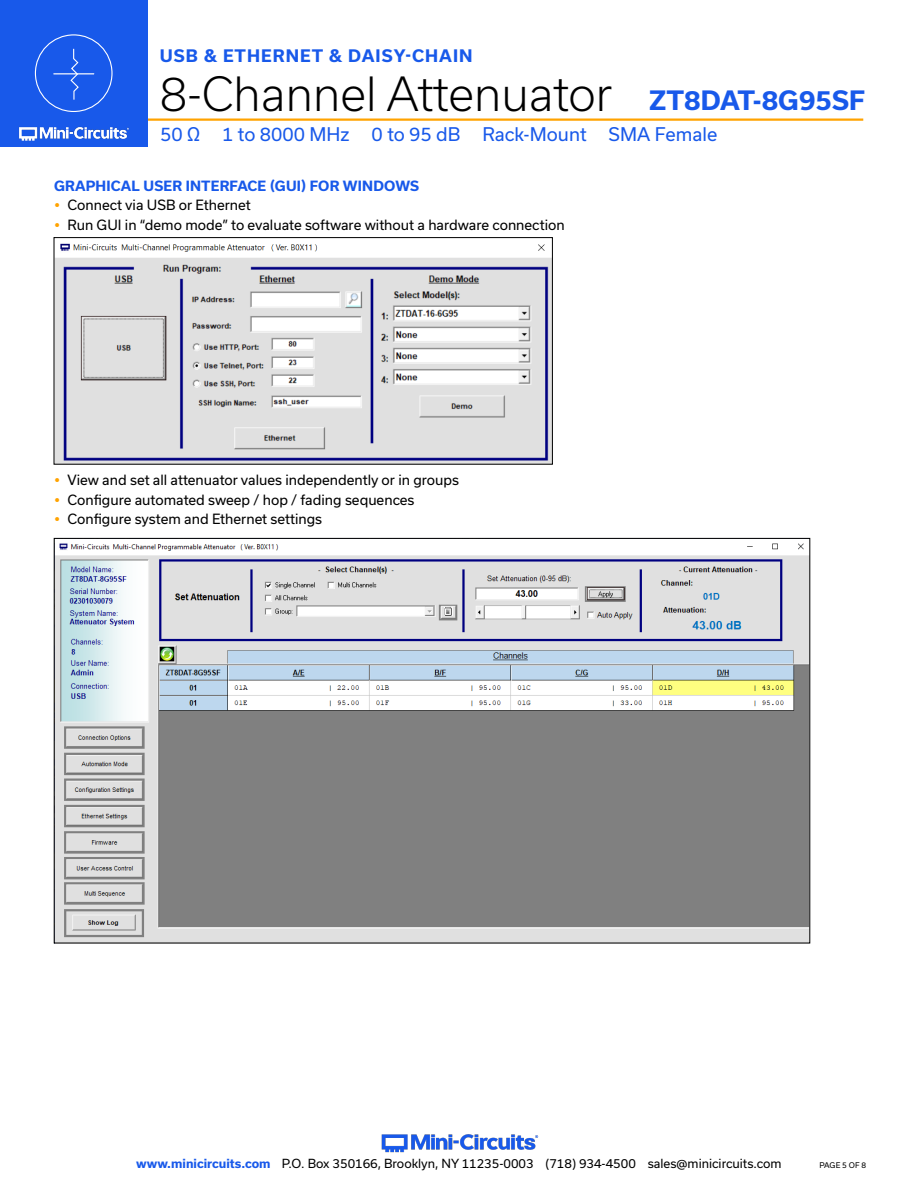
<style>
.page{position:relative;width:918px;height:1188px;background:#fff}
.page>*{position:absolute;margin:0;border:0;box-sizing:border-box;transform-origin:0 0}
.t1{font:300 45px "Usual";color:#000}
.t2{font:700 25.5px "Usual";color:#1859ea}
.t3{font:18px "Usual";color:#1859ea}
.t4{font:700 16.5px "Usual";letter-spacing:.065em;color:#1859ea}
.t5{font:13.5px "Usual";color:#000}
.Blue_Headers{font:700 13.5px "Usual";letter-spacing:.015em;color:#1859ea}
.t6{font:12px "Usual";color:#000}
.t7{font:7.5px "Usual";color:#000}
.s1{font-weight:700;color:#1859ea}
</style>
<div class="page">
<hr style="left:130px;top:118px;width:733px;height:3px;background:#ffa300">
<div style="left:0;top:0;width:147px;height:147px;background:#1859ea"></div>
<hr style="left:917px;top:0;width:1px;height:147px;background:#1859ea">
<img style="left:19px;top:126px;width:110px;height:15px">
<img style="left:381px;top:1134px;width:158px;height:19px">
<div style="left:35px;top:34px;width:78px;height:78px;border:1px solid #fff;border-radius:50%"></div>
<hr style="left:53px;top:73px;width:41px;height:1px;background:#fff">
<svg style="left:70px;top:48px;width:10px;height:52px"></svg>
<img style="left:56px;top:243px;width:495px;height:219px">
<div style="left:54px;top:237px;width:499px;height:227px;border:1px solid #000"></div>
<img style="left:56px;top:543px;width:752px;height:398px">
<p class="t4" style="left:160px;top:46px;width:314px">USB &amp; ETHERNET &amp; DAISY-CHAIN</p>
<h1 class="t1" style="left:160px;top:68px;width:454px">8-Channel Attenuator</h1>
<h2 class="t2" style="left:649px;top:86px;width:217px">ZT8DAT-8G95SF</h2>
<h3 class="t3" style="left:160px;top:124px;width:559px">50 Ω 1 to 8000 MHz 0 to 95 dB Rack-Mount SMA Female</h3>
<p class="Blue_Headers" style="left:54px;top:178px;width:367px">GRAPHICAL USER INTERFACE (GUI) FOR WINDOWS</p>
<p class="t5" style="left:68px;top:198px;width:185px">Connect via USB or Ethernet</p>
<p class="t5" style="left:68px;top:217px;width:499px">Run GUI in “demo mode” to evaluate software without a hardware connection</p>
<p class="t5" style="left:68px;top:472px;width:393px">View and set all attenuator values independently or in groups</p>
<p class="t5" style="left:68px;top:492px;width:349px">Configure automated sweep / hop / fading sequences</p>
<p class="t5" style="left:68px;top:511px;width:256px">Configure system and Ethernet settings</p>
<p class="t6" style="left:136px;top:1157px;width:647px"><span class="s1">www.minicircuits.com</span> P.O. Box 350166, Brooklyn, NY 11235-0003 (718) 934-4500 sales@minicircuits.com</p>
<p class="t7" style="left:819px;top:1161px;width:48px">PAGE 5 OF 8</p>
</div>
